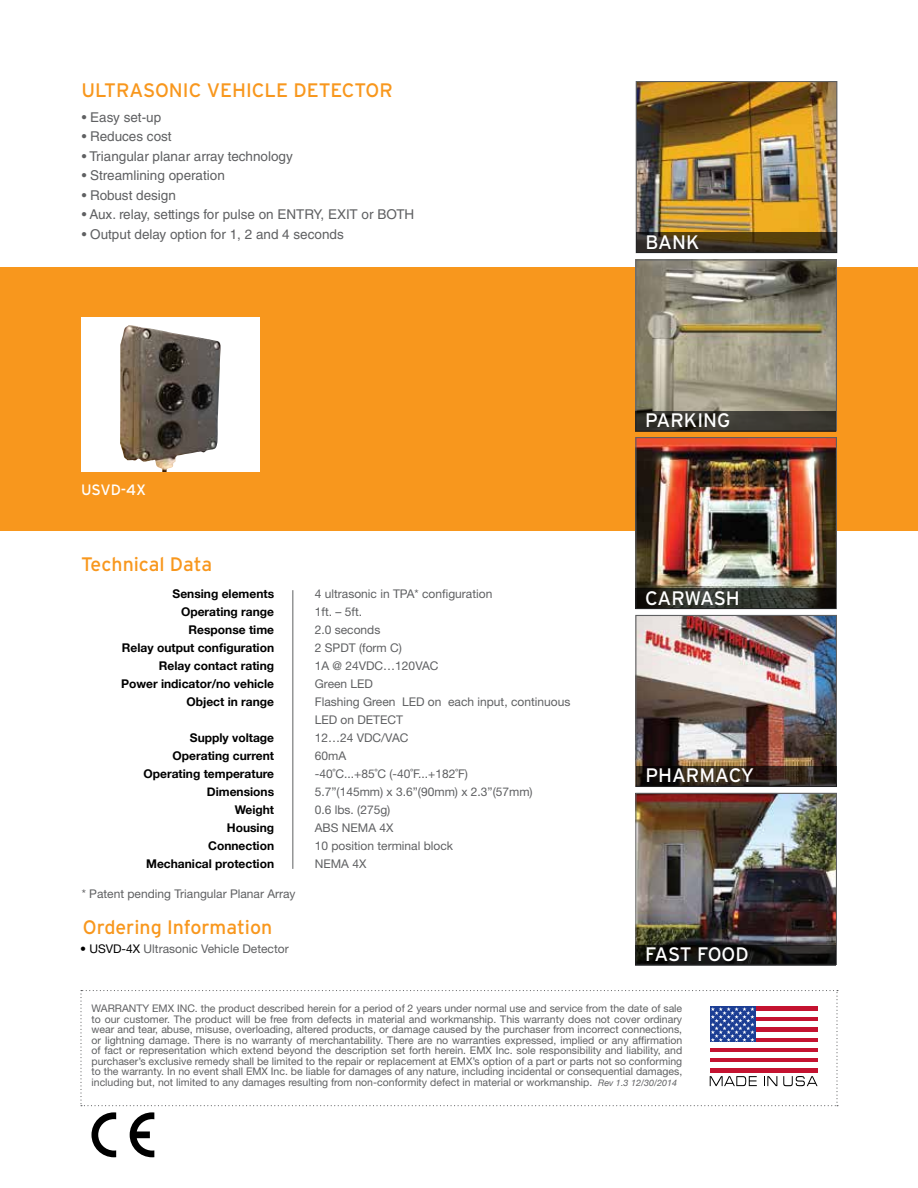
<style>
.page{position:relative;width:918px;height:1188px;background:#fff}
.page>*{position:absolute;margin:0;border:0;box-sizing:border-box;transform-origin:0 0}
.t1{font:19.5px "Interstate";color:#f8971d}
.t2{font:19.5px "Interstate";color:#fff}
.t3{font:19.5px "Interstate";letter-spacing:-.02em;color:#fff}
.t4{font:15px "Interstate";color:#fff}
.t5{font:13.5px "Helvetica LT Std";color:#5f6062}
.t6{font:12px/18px "Helvetica Neue LT Std";color:#5f6062}
.t7{font:700 12px/18px "Helvetica Neue";color:#000;text-align:right}
.t8{font:10.5px/10.5px "Helvetica Neue LT Std";color:#5f6062;text-align:justify}
.s1{color:#000}
.s2{font-family:"Helvetica Neue";font-style:italic;font-size:9px}
</style>
<div class="page">
<div style="left:0;top:267px;width:918px;height:264px;background:#f8971d"></div>
<svg style="left:80px;top:990px;width:758px;height:116px"></svg>
<svg style="left:92px;top:1112px;width:24px;height:45px"></svg>
<svg style="left:130px;top:1112px;width:24px;height:45px"></svg>
<div style="left:81px;top:317px;width:179px;height:155px;background:#fff"></div>
<img style="left:120px;top:325px;width:101px;height:147px">
<hr style="left:293px;top:590px;width:1px;height:279px;background:#5f6062">
<img style="left:638px;top:83px;width:197px;height:150px">
<div style="left:636px;top:81px;width:201px;height:172px;border:1px solid #5f6062"></div>
<img style="left:637px;top:261px;width:198px;height:150px">
<div style="left:635px;top:259px;width:202px;height:172px;border:1px solid #5f6062"></div>
<img style="left:637px;top:439px;width:198px;height:150px">
<div style="left:635px;top:437px;width:202px;height:172px;border:1px solid #5f6062"></div>
<img style="left:637px;top:617px;width:198px;height:149px">
<div style="left:635px;top:615px;width:202px;height:172px;border:1px solid #5f6062"></div>
<img style="left:637px;top:795px;width:198px;height:150px">
<div style="left:635px;top:793px;width:202px;height:172px;border:1px solid #5f6062"></div>
<svg style="left:636px;top:233px;width:201px;height:20px;background:#3f331c"></svg>
<svg style="left:635px;top:411px;width:201px;height:20px;background:#37352f"></svg>
<svg style="left:635px;top:589px;width:201px;height:20px;background:#2b2c26"></svg>
<svg style="left:636px;top:766px;width:201px;height:21px;background:#2b2119"></svg>
<svg style="left:635px;top:945px;width:201px;height:20px;background:#141413"></svg>
<h1 class="t1" style="left:81px;top:79px;width:313px">ULTRASONIC VEHICLE DETECTOR</h1>
<p class="t5" style="left:82px;top:109px;width:81px">• Easy set-up</p>
<p class="t5" style="left:82px;top:128px;width:91px">• Reduces cost</p>
<p class="t5" style="left:82px;top:148px;width:213px">• Triangular planar array technology</p>
<p class="t5" style="left:82px;top:167px;width:145px">• Streamlining operation</p>
<p class="t5" style="left:82px;top:187px;width:96px">• Robust design</p>
<p class="t5" style="left:82px;top:206px;width:334px">• Aux. relay, settings for pulse on ENTRY, EXIT or BOTH</p>
<p class="t5" style="left:82px;top:226px;width:264px">• Output delay option for 1, 2 and 4 seconds</p>
<h2 class="t4" style="left:81px;top:481px;width:67px">USVD-4X</h2>
<h1 class="t1" style="left:81px;top:553px;width:133px">Technical Data</h1>
<p class="t7" style="left:121px;top:585px;width:155px">Sensing elements<br>Operating range<br>Response time<br>Relay output configuration<br>Relay contact rating<br>Power indicator/no vehicle<br>Object in range</p>
<p class="t7" style="left:144px;top:729px;width:132px">Supply voltage<br>Operating current<br>Operating temperature<br>Dimensions<br>Weight<br>Housing<br>Connection<br>Mechanical protection</p>
<p class="t6" style="left:82px;top:885px;width:215px">* Patent pending Triangular Planar Array</p>
<h1 class="t1" style="left:83px;top:916px;width:191px">Ordering Information</h1>
<p class="t6" style="left:80px;top:939px;width:210px"><span class="s1">• USVD-4X</span> Ultrasonic Vehicle Detector</p>
<p class="t6" style="left:315px;top:585px;width:257px">4 ultrasonic in TPA* configuration<br>1ft. – 5ft.<br>2.0 seconds<br>2 SPDT (form C)<br>1A @ 24VDC…120VAC<br>Green LED<br>Flashing Green LED on each input, continuous<br>LED on DETECT<br>12…24 VDC/VAC<br>60mA<br>-40˚C...+85˚C (-40˚F...+182˚F)<br>5.7”(145mm) x 3.6”(90mm) x 2.3”(57mm)<br>0.6 lbs. (275g)<br>ABS NEMA 4X<br>10 position terminal block<br>NEMA 4X</p>
<h1 class="t2" style="left:646px;top:231px;width:55px">BANK</h1>
<h1 class="t2" style="left:645px;top:409px;width:87px">PARKING</h1>
<h1 class="t2" style="left:645px;top:587px;width:96px">CARWASH</h1>
<h1 class="t2" style="left:645px;top:765px;width:110px">PHARMACY</h1>
<h1 class="t3" style="left:645px;top:944px;width:105px">FAST FOOD</h1>
<p class="t8" style="left:92px;top:1003px;width:592px">WARRANTY EMX INC. the product described herein for a period of 2 years under normal use and service from the date of sale to our customer. The product will be free from defects in material and workmanship. This warranty does not cover ordinary wear and tear, abuse, misuse, overloading, altered products, or damage caused by the purchaser from incorrect connections, or lightning damage. There is no warranty of merchantability. There are no warranties expressed, implied or any affirmation of fact or representation which extend beyond the description set forth herein. EMX Inc. sole responsibility and liability, and purchaser’s exclusive remedy shall be limited to the repair or replacement at EMX’s option of a part or parts not so conforming to the warranty. In no event shall EMX Inc. be liable for damages of any nature, including incidental or consequential damages, including but, not limited to any damages resulting from non-conformity defect in material or workmanship. <span class="s2">Rev 1.3 12/30/2014</span></p>
</div>
